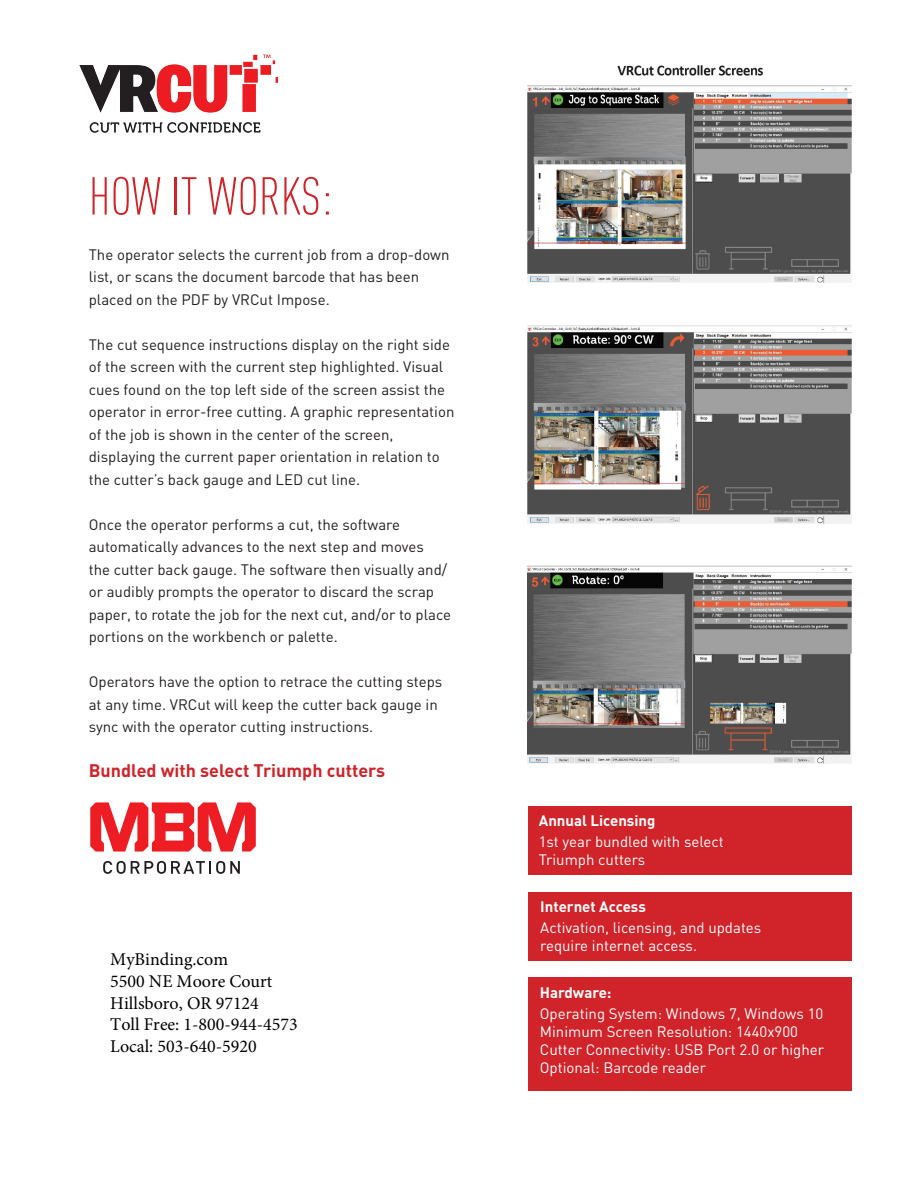
<style>
.page{position:relative;width:918px;height:1188px;background:#fff}
.page>*{position:absolute;margin:0;border:0;box-sizing:border-box;transform-origin:0 0}
.t1{font:300 52.5px "DIN Cond";color:#d1232a}
.t2{font:18px/21.6px "Minion Pro";color:#000}
.t3{font:700 18px "DIN";color:#d1232a}
.t4{font:15px/22.5px "DIN";color:#231f20}
.t5{font:15px "DIN";color:#fff}
.t6{font:700 15px "DIN";color:#fff}
</style>
<div class="page">
<img style="left:528px;top:65px;width:323px;height:218px">
<img style="left:528px;top:325px;width:323px;height:199px">
<img style="left:528px;top:565px;width:323px;height:199px">
<svg style="left:103px;top:861px;width:137px;height:13px"></svg>
<svg style="left:90px;top:802px;width:166px;height:50px"></svg>
<div style="left:528px;top:892px;width:323px;height:69px;background:#d1232a"></div>
<div style="left:528px;top:806px;width:323px;height:69px;background:#d1232a"></div>
<div style="left:528px;top:977px;width:323px;height:114px;background:#d1232a"></div>
<img style="left:79px;top:54px;width:199px;height:79px">
<p class="t1" style="left:89px;top:166px;width:245px">HOW IT WORKS:</p>
<p class="t4" style="left:89px;top:243px;width:362px">The operator selects the current job from a drop-down list, or scans the document barcode that has been placed on the PDF by VRCut Impose.</p>
<p class="t4" style="left:89px;top:333px;width:367px">The cut sequence instructions display on the right side of the screen with the current step highlighted. Visual cues found on the top left side of the screen assist the operator in error-free cutting. A graphic representation of the job is shown in the center of the screen, displaying the current paper orientation in relation to the cutter’s back gauge and LED cut line.</p>
<p class="t4" style="left:89px;top:513px;width:364px">Once the operator performs a cut, the software automatically advances to the next step and moves<br>the cutter back gauge. The software then visually and/ or audibly prompts the operator to discard the scrap paper, to rotate the job for the next cut, and/or to place portions on the workbench or palette.</p>
<p class="t4" style="left:89px;top:670px;width:355px">Operators have the option to retrace the cutting steps at any time. VRCut will keep the cutter back gauge in sync with the operator cutting instructions.</p>
<p class="t3" style="left:89px;top:759px;width:298px">Bundled with select Triumph cutters</p>
<p class="t2" style="left:110px;top:949px;width:189px">MyBinding.com<br>5500 NE Moore Court<br>Hillsboro, OR 97124<br>Toll Free: 1-800-944-4573<br>Local: 503-640-5920</p>
<p class="t6" style="left:539px;top:811px;width:118px">Annual Licensing</p>
<p class="t5" style="left:539px;top:832px;width:186px">1st year bundled with select</p>
<p class="t5" style="left:539px;top:850px;width:108px">Triumph cutters</p>
<p class="t6" style="left:540px;top:897px;width:107px">Internet Access</p>
<p class="t5" style="left:540px;top:918px;width:222px">Activation, licensing, and updates</p>
<p class="t5" style="left:540px;top:936px;width:158px">require internet access.</p>
<p class="t6" style="left:540px;top:983px;width:73px">Hardware:</p>
<p class="t5" style="left:540px;top:1005px;width:285px">Operating System: Windows 7, Windows 10</p>
<p class="t5" style="left:540px;top:1023px;width:260px">Minimum Screen Resolution: 1440x900</p>
<p class="t5" style="left:540px;top:1041px;width:286px">Cutter Connectivity: USB Port 2.0 or higher</p>
<p class="t5" style="left:540px;top:1059px;width:168px">Optional: Barcode reader</p>
</div>
